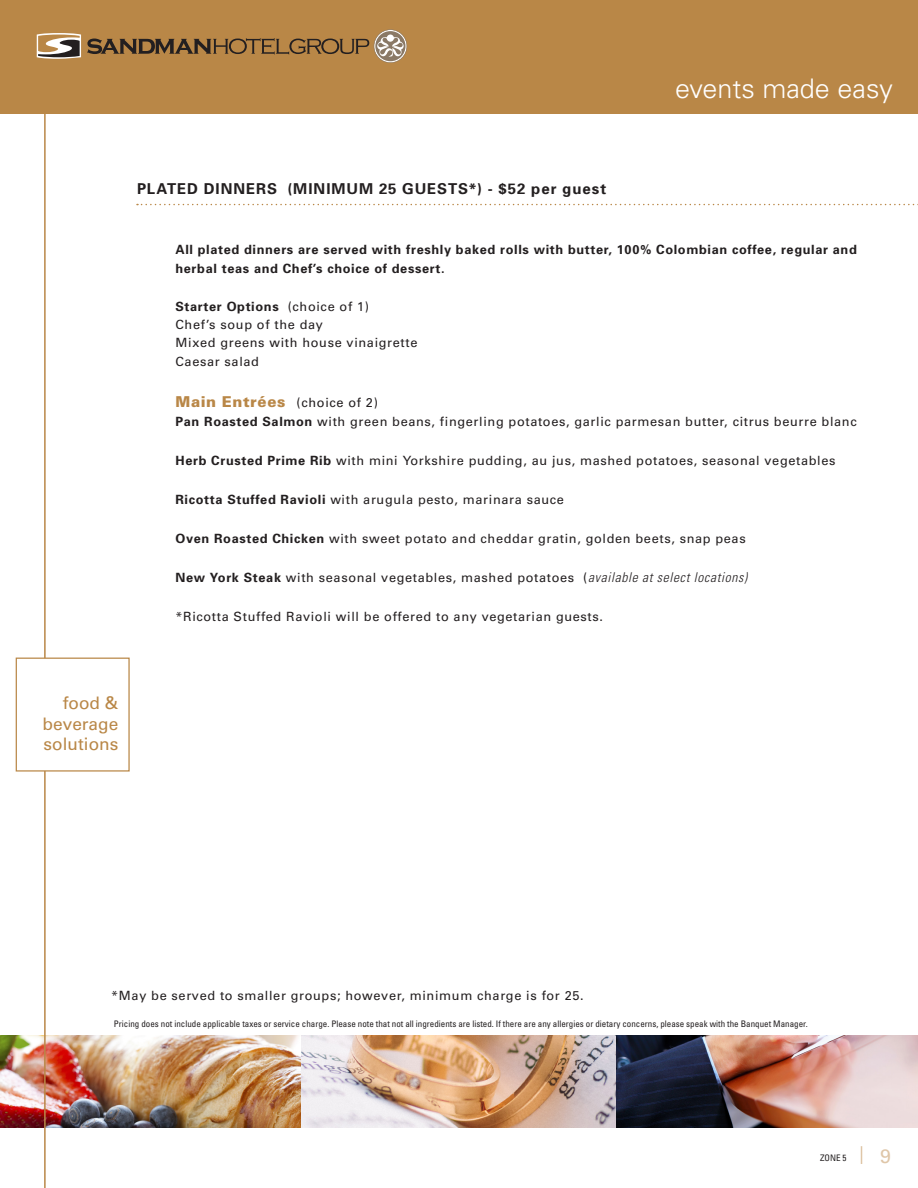
<style>
.page{position:relative;width:918px;height:1188px;background:#fff}
.page>*{position:absolute;margin:0;border:0;box-sizing:border-box;transform-origin:0 0}
.t1{font:300 27px "Univers";color:#fff}
.t2{font:19.5px "Univers";color:#dfc6a8}
.quote{font:17.25px/20.7px "Univers";color:#b98747;text-align:justify}
.menu_discrip_part2{font:700 15px "Univers";letter-spacing:.065em;color:#231f20}
.menu_discrip_part2-2{font:900 15px "Univers";letter-spacing:.04em;color:#b98747}
.menu_discrip_part2-3{font:12.75px "Univers";letter-spacing:.05em;color:#231f20}
.menu_discrip_part2-4{font:700 12.75px/19.5px "Univers";letter-spacing:.05em;color:#231f20}
.body{font:condensed 9px "Univers";color:#231f20}
.s1{font-weight:400}
.s2{font-weight:400;font-size:12.75px;color:#231f20}
.s3{font-weight:700}
.s4{font-weight:300;font-style:italic;font-stretch:condensed;font-size:13.5px}
</style>
<div class="page">
<img style="left:0;top:1036px;width:918px;height:92px">
<hr style="left:44px;top:113px;width:2px;height:1075px;background:#b98747">
<svg style="left:861px;top:1146px;width:1px;height:18px"></svg>
<div style="left:16px;top:658px;width:114px;height:114px;background:#fff;border:1px solid #b98747"></div>
<div style="left:0;top:0;width:918px;height:114px;background:#b98747"></div>
<svg style="left:87px;top:29px;width:320px;height:34px"></svg>
<svg style="left:37px;top:33px;width:44px;height:26px"></svg>
<svg style="left:137px;top:204px;width:781px;height:1px"></svg>
<p class="menu_discrip_part2" style="left:137px;top:179px;width:471px">PLATED DINNERS (MINIMUM 25 GUESTS*) - $52 per guest</p>
<h1 class="t1" style="left:675px;top:72px;width:219px">events made easy</h1>
<p class="quote" style="left:43px;top:693px;width:77px;text-indent:20px">food &amp; beverage solutions</p>
<p class="menu_discrip_part2-4" style="left:176px;top:239px;width:683px">All plated dinners are served with freshly baked rolls with butter, 100% Colombian coffee, regular and herbal teas and Chef’s choice of dessert.</p>
<p class="menu_discrip_part2-4" style="left:176px;top:296px;width:195px">Starter Options <span class="s1">(choice of 1)</span></p>
<p class="menu_discrip_part2-3" style="left:176px;top:317px;width:149px">Chef’s soup of the day</p>
<p class="menu_discrip_part2-3" style="left:176px;top:335px;width:244px">Mixed greens with house vinaigrette</p>
<p class="menu_discrip_part2-3" style="left:176px;top:354px;width:85px">Caesar salad</p>
<p class="menu_discrip_part2-2" style="left:176px;top:392px;width:204px">Main Entrées <span class="s2">(choice of 2)</span></p>
<p class="menu_discrip_part2-3" style="left:176px;top:414px;width:683px"><span class="s3">Pan Roasted Salmon</span> with green beans, fingerling potatoes, garlic parmesan butter, citrus beurre blanc</p>
<p class="menu_discrip_part2-3" style="left:176px;top:453px;width:662px"><span class="s3">Herb Crusted Prime Rib</span> with mini Yorkshire pudding, au jus, mashed potatoes, seasonal vegetables</p>
<p class="menu_discrip_part2-3" style="left:176px;top:492px;width:390px"><span class="s3">Ricotta Stuffed Ravioli</span> with arugula pesto, marinara sauce</p>
<p class="menu_discrip_part2-3" style="left:176px;top:531px;width:572px"><span class="s3">Oven Roasted Chicken</span> with sweet potato and cheddar gratin, golden beets, snap peas</p>
<p class="menu_discrip_part2-3" style="left:176px;top:570px;width:573px"><span class="s3">New York Steak</span> with seasonal vegetables, mashed potatoes (<span class="s4">available at select locations)</span></p>
<p class="menu_discrip_part2-3" style="left:176px;top:609px;width:429px">*Ricotta Stuffed Ravioli will be offered to any vegetarian guests.</p>
<p class="menu_discrip_part2-3" style="left:111px;top:988px;width:474px">*May be served to smaller groups; however, minimum charge is for 25.</p>
<p class="body" style="left:114px;top:1018px;width:695px">Pricing does not include applicable taxes or service charge. Please note that not all ingredients are listed. If there are any allergies or dietary concerns, please speak with the Banquet Manager.</p>
<p class="body" style="left:820px;top:1152px;width:28px">ZONE 5</p>
<h2 class="t2" style="left:880px;top:1144px;width:12px">9</h2>
</div>
